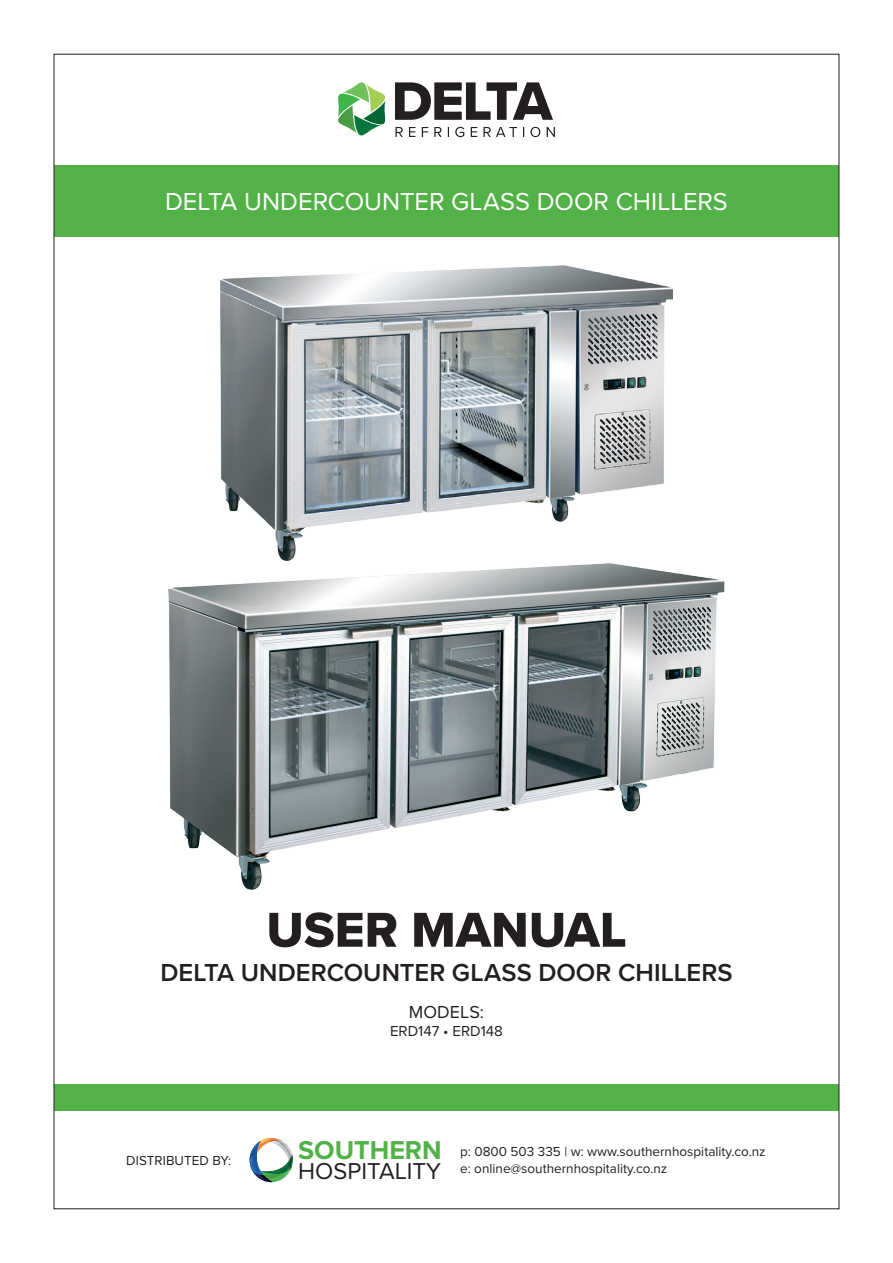
<style>
.page{position:relative;width:893px;height:1263px;background:#fff}
.page>*{position:absolute;margin:0;border:0;box-sizing:border-box;transform-origin:0 0}
.t1{font:50.85px "Proxima Nova Extrabld";color:#231f20}
.t2{font:700 26.7px "Proxima Nova";color:#53b247}
.Product_Name{font:25.5px "Proxima Nova";color:#fff}
.Product_Name-2{font:600 25.5px "Proxima Nova";color:#231f20}
.t3{font:23.85px "Proxima Nova";color:#231f20}
.t4{font:18px "Proxima Nova";color:#231f20}
.t5{font:15px "Proxima Nova";color:#231f20}
.t6{font:13.5px "Proxima Nova";color:#231f20}
</style>
<div class="page">
<div style="left:54px;top:166px;width:785px;height:71px;background:#53b247"></div>
<div style="left:54px;top:1084px;width:785px;height:27px;background:#53b247"></div>
<img style="left:168px;top:563px;width:556px;height:326px">
<svg style="left:249px;top:1138px;width:44px;height:44px"></svg>
<svg style="left:395px;top:82px;width:158px;height:38px"></svg>
<svg style="left:338px;top:82px;width:48px;height:54px"></svg>
<svg style="left:396px;top:127px;width:159px;height:10px"></svg>
<img style="left:221px;top:266px;width:451px;height:294px">
<p class="Product_Name" style="left:165px;top:182px;width:564px">DELTA UNDERCOUNTER GLASS DOOR CHILLERS</p>
<p class="t1" style="left:266px;top:892px;width:362px">USER MANUAL</p>
<p class="Product_Name-2" style="left:160px;top:953px;width:574px">DELTA UNDERCOUNTER GLASS DOOR CHILLERS</p>
<p class="t6" style="left:126px;top:1150px;width:106px">DISTRIBUTED BY:</p>
<p class="t4" style="left:409px;top:999px;width:77px">MODELS:</p>
<p class="t5" style="left:390px;top:1020px;width:114px">ERD147 • ERD148</p>
<p class="t2" style="left:298px;top:1130px;width:145px">SOUTHERN</p>
<p class="t3" style="left:298px;top:1153px;width:144px">HOSPITALITY</p>
<p class="t6" style="left:460px;top:1142px;width:307px">p: 0800 503 335 | w: www.southernhospitality.co.nz</p>
<p class="t6" style="left:460px;top:1158px;width:209px">e: online@southernhospitality.co.nz</p>
</div>
